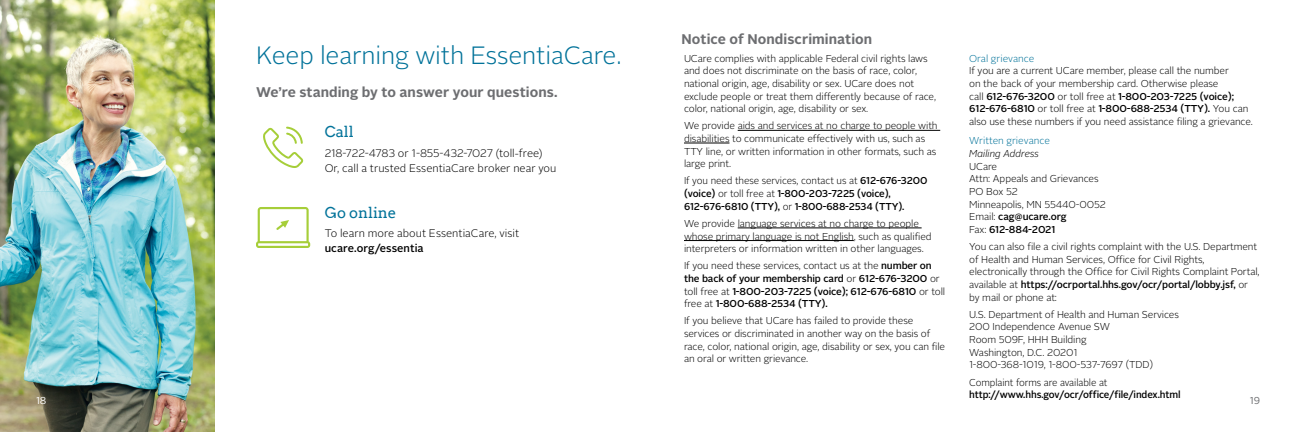
<style>
.page{position:relative;width:1296px;height:432px;background:#fff}
.page>*{position:absolute;margin:0;border:0;box-sizing:border-box;transform-origin:0 0}
.A_subhead{font:300 25px "Alright Sans";letter-spacing:-.005em;color:#007299}
.Head_in_box{font:15px "Arvo";color:#007299}
.B_subhead{font:700 14px "Alright Sans";letter-spacing:.005em;color:#6d6e71}
.Text{font:300 11px/15px "Alright Sans";color:#000}
.t1{font:300 10px/12.6px "Alright Sans";letter-spacing:-.01em;color:#000}
.t2{font:500 10px/12.6px "Alright Sans";letter-spacing:-.01em;color:#000}
.C_subhead{font:300 10px "Alright Sans";color:#007299}
.t3{font:10px "Alright Sans";color:#fff}
.t4{font:10px "Alright Sans";color:#6d6e71}
.s1{font-weight:300}
.s2{font-weight:500}
.s3{font-style:italic}
</style>
<div class="page">
<img style="left:0;top:0;width:215px;height:432px">
<svg style="left:263px;top:127px;width:41px;height:41px"></svg>
<svg style="left:256px;top:207px;width:54px;height:41px"></svg>
<hr style="left:738px;top:130px;width:202px;height:1px;background:#000">
<hr style="left:684px;top:143px;width:45px;height:1px;background:#000">
<hr style="left:738px;top:228px;width:184px;height:1px;background:#000">
<hr style="left:684px;top:240px;width:170px;height:1px;background:#000">
<p class="B_subhead" style="left:682px;top:30px;width:192px">Notice of Nondiscrimination</p>
<p class="A_subhead" style="left:256px;top:38px;width:367px">Keep learning with EssentiaCare.</p>
<p class="B_subhead" style="left:256px;top:82px;width:303px">We’re standing by to answer your questions.</p>
<p class="t1" style="left:684px;top:52px;width:254px">UCare complies with applicable Federal civil rights laws and does not discriminate on the basis of race, color, national origin, age, disability or sex. UCare does not exclude people or treat them differently because of race, color, national origin, age, disability or sex.</p>
<p class="t1" style="left:684px;top:120px;width:255px">We provide aids and services at no charge to people with disabilities to communicate effectively with us, such as TTY line, or written information in other formats, such as large print.</p>
<p class="t2" style="left:684px;top:175px;width:245px"><span class="s1">If you need these services, contact us at</span> 612-676-3200 (voice) <span class="s1">or toll free at</span> 1-800-203-7225 (voice),<br>612-676-6810 (TTY), <span class="s1">or</span> 1-800-688-2534 (TTY).</p>
<p class="t1" style="left:684px;top:217px;width:249px">We provide language services at no charge to people whose primary language is not English, such as qualified interpreters or information written in other languages.</p>
<p class="t2" style="left:684px;top:260px;width:263px"><span class="s1">If you need these services, contact us at the</span> number on the back of your membership card <span class="s1">or</span> 612-676-3200 <span class="s1">or toll free at</span> 1-800-203-7225 (voice); 612-676-6810 <span class="s1">or toll free at</span> 1-800-688-2534 (TTY).</p>
<p class="t1" style="left:684px;top:315px;width:263px">If you believe that UCare has failed to provide these services or discriminated in another way on the basis of race, color, national origin, age, disability or sex, you can file an oral or written grievance.</p>
<p class="C_subhead" style="left:969px;top:51px;width:67px">Oral grievance</p>
<p class="t1" style="left:969px;top:65px;width:285px">If you are a current UCare member, please call the number<br>on the back of your membership card. Otherwise please<br>call <span class="s2">612‑676‑3200</span> or toll free at <span class="s2">1‑800‑203‑7225 (voice); 612‑676‑6810</span> or toll free at <span class="s2">1-800-688-2534 (TTY).</span> You can also use these numbers if you need assistance filing a grievance.</p>
<p class="C_subhead" style="left:969px;top:134px;width:82px">Written grievance</p>
<p class="t1" style="left:969px;top:147px;width:138px"><span class="s3">Mailing Address<br></span>UCare<br>Attn: Appeals and Grievances<br>PO Box 52<br>Minneapolis, MN 55440-0052<br>Email: <span class="s2">cag@ucare.org<br></span>Fax: <span class="s2">612-884-2021</span></p>
<p class="t1" style="left:969px;top:240px;width:292px">You can also file a civil rights complaint with the U.S. Department of Health and Human Services, Office for Civil Rights, electronically through the Office for Civil Rights Complaint Portal, available at <span class="s2">https://ocrportal.hhs.gov/ocr/portal/lobby.jsf,</span> or by mail or phone at:</p>
<p class="t1" style="left:969px;top:308px;width:211px">U.S. Department of Health and Human Services<br>200 Independence Avenue SW<br>Room 509F, HHH Building<br>Washington, D.C. 20201<br>1-800-368-1019, 1-800-537-7697 (TDD)</p>
<p class="t2" style="left:969px;top:376px;width:213px"><span class="s1">Complaint forms are available at </span>http://www.hhs.gov/ocr/office/file/index.html</p>
<p class="Head_in_box" style="left:325px;top:123px;width:31px">Call</p>
<p class="Text" style="left:325px;top:145px;width:219px">218-722-4783 or 1-855-432-7027 (toll-free)</p>
<p class="Text" style="left:325px;top:160px;width:233px">Or, call a trusted EssentiaCare broker near you</p>
<p class="Head_in_box" style="left:325px;top:203px;width:73px">Go online</p>
<p class="Text" style="left:325px;top:226px;width:196px">To learn more about EssentiaCare, visit <span class="s2">ucare.org/essentia</span></p>
<p class="t3" style="left:36px;top:393px;width:12px">18</p>
<p class="t4" style="left:1250px;top:393px;width:12px">19</p>
</div>
